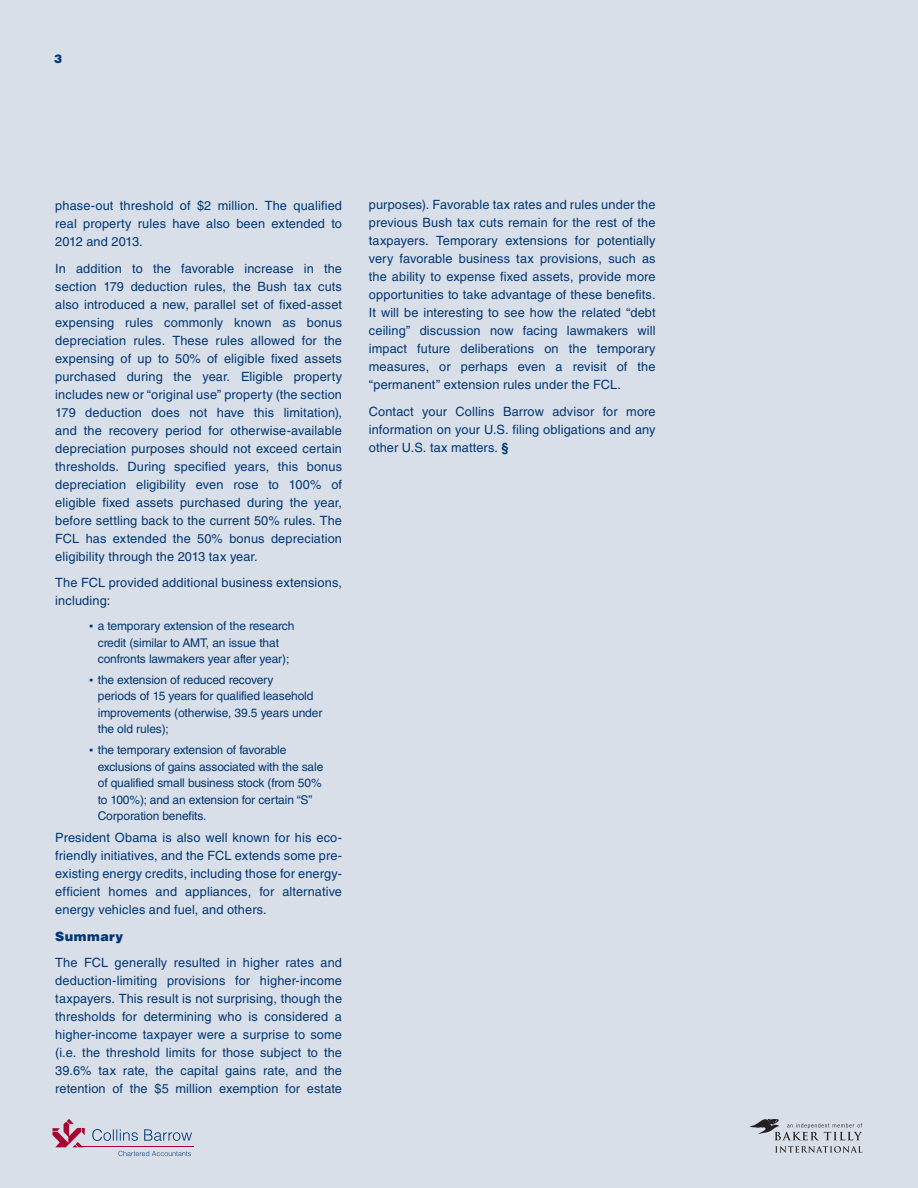
<style>
.page{position:relative;width:918px;height:1188px;background:#d9dfe9}
.page>*{position:absolute;margin:0;border:0;box-sizing:border-box;transform-origin:0 0}
.t1{font:12.75px/18px "Helvetica LT Std";letter-spacing:.01em;color:#013775;text-align:justify}
.t2{font:900 12.75px "Helvetica LT Std";letter-spacing:.035em;color:#013775}
.t3{font:12px/16.5px "Helvetica LT Std";letter-spacing:-.01em;color:#013775}
.t4{font:900 12px "Helvetica LT Std";color:#013775}
.s1{font-family:"Verdana"}
.s2{font-weight:700}
</style>
<div class="page">
<svg style="left:53px;top:1119px;width:32px;height:28px"></svg>
<hr style="left:82px;top:1146px;width:111px;height:1px;background:#a90332">
<svg style="left:92px;top:1129px;width:100px;height:12px"></svg>
<svg style="left:118px;top:1151px;width:73px;height:5px"></svg>
<svg style="left:775px;top:1146px;width:87px;height:7px"></svg>
<svg style="left:749px;top:1119px;width:113px;height:21px"></svg>
<p class="t4" style="left:54px;top:50px;width:10px">3</p>
<p class="t1" style="left:55px;top:197px;width:288px">phase-out threshold of $2 million. The qualified real property rules have also been extended to 2012 and 2013.</p>
<p class="t1" style="left:55px;top:259px;width:288px">In addition to the favorable increase in the section 179 deduction rules, the Bush tax cuts also introduced a new, parallel set of fixed-asset expensing rules commonly known as bonus depreciation rules. These rules allowed for the expensing of up to 50% of eligible fixed assets purchased during the year. Eligible property includes new or “original use” property (the section 179 deduction does not have this limitation), and the recovery period for otherwise-available depreciation purposes should not exceed certain thresholds. During specified years, this bonus depreciation eligibility even rose to 100% of eligible fixed assets purchased during the year, before settling back to the current 50% rules. The FCL has extended the 50% bonus depreciation eligibility through the 2013 tax year.</p>
<p class="t1" style="left:55px;top:574px;width:288px">The FCL provided additional business extensions, including:</p>
<p class="t3" style="left:89px;top:618px;width:207px;text-align:center"><span class="s1">▪</span> a temporary extension of the research credit (similar to AMT, an issue that confronts lawmakers year after year);</p>
<p class="t3" style="left:98px;top:671px;width:226px;text-indent:-9px"><span class="s1">▪</span> the extension of reduced recovery<br>periods of 15 years for qualified leasehold improvements (otherwise, 39.5 years under the old rules);</p>
<p class="t3" style="left:98px;top:742px;width:227px;text-indent:-9px"><span class="s1">▪</span> the temporary extension of favorable exclusions of gains associated with the sale of qualified small business stock (from 50% to 100%); and an extension for certain “S” Corporation benefits.</p>
<p class="t1" style="left:55px;top:829px;width:288px">President Obama is also well known for his eco&shy;friendly initiatives, and the FCL extends some pre&shy;existing energy credits, including those for energy&shy;efficient homes and appliances, for alternative energy vehicles and fuel, and others.</p>
<p class="t2" style="left:55px;top:928px;width:70px">Summary</p>
<p class="t1" style="left:55px;top:954px;width:288px">The FCL generally resulted in higher rates and deduction-limiting provisions for higher-income taxpayers. This result is not surprising, though the thresholds for determining who is considered a higher-income taxpayer were a surprise to some (i.e. the threshold limits for those subject to the 39.6% tax rate, the capital gains rate, and the retention of the $5 million exemption for estate</p>
<p class="t1" style="left:369px;top:196px;width:288px">purposes). Favorable tax rates and rules under the previous Bush tax cuts remain for the rest of the taxpayers. Temporary extensions for potentially very favorable business tax provisions, such as the ability to expense fixed assets, provide more opportunities to take advantage of these benefits.<br>It will be interesting to see how the related “debt ceiling” discussion now facing lawmakers will impact future deliberations on the temporary measures, or perhaps even a revisit of the “permanent” extension rules under the FCL.</p>
<p class="t1" style="left:369px;top:402px;width:288px">Contact your Collins Barrow advisor for more information on your U.S. filing obligations and any other U.S. tax matters. <span class="s2">§</span></p>
</div>
